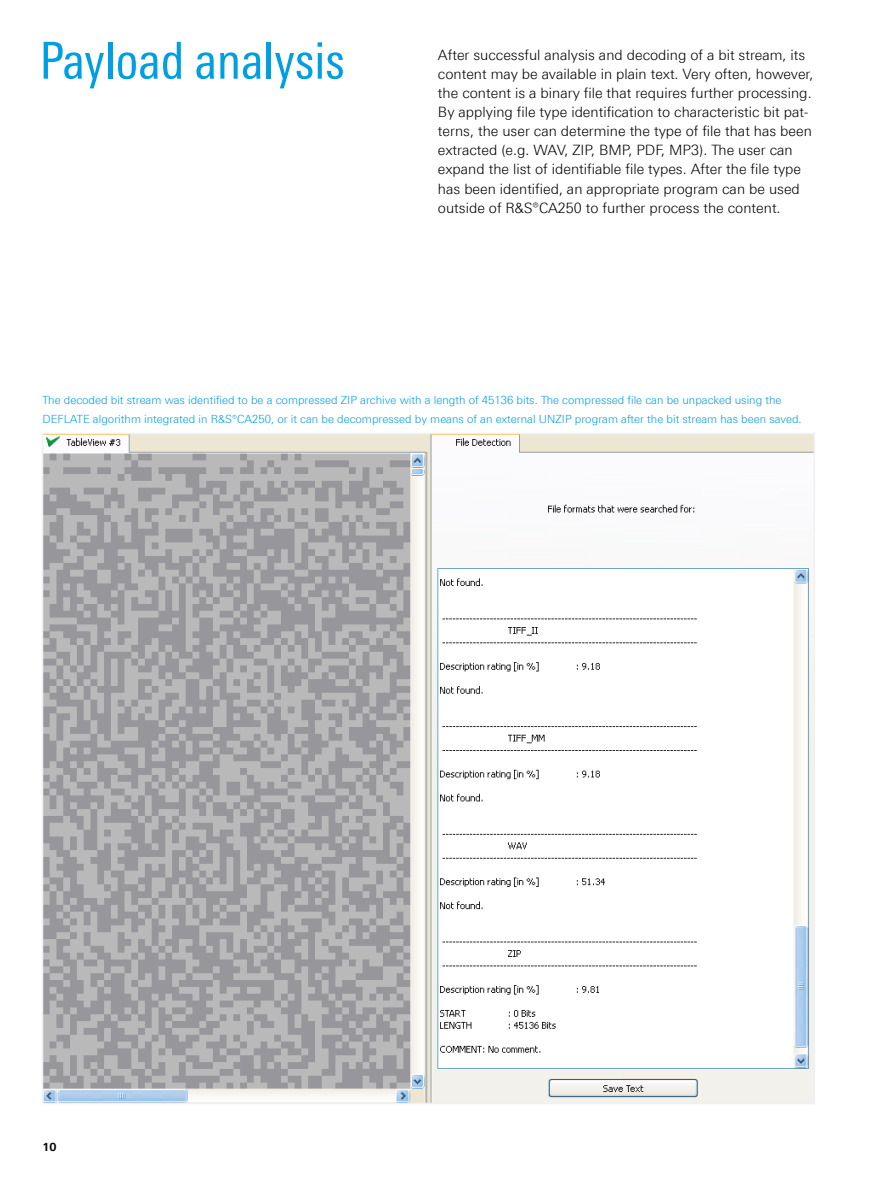
<style>
.page{position:relative;width:893px;height:1191px;background:#fff}
.page>*{position:absolute;margin:0;border:0;box-sizing:border-box;transform-origin:0 0}
.t1{font:51px "Linotype Univers 420 Cn";color:#009ee3}
.t2{font:300 14.25px/19.2px "Linotype Univers 330";color:#000}
.t3{font:300 11.25px/19.2px "Linotype Univers 330";color:#009ee3}
.t4{font:700 11.25px "Linotype Univers 630";color:#000}
</style>
<div class="page">
<img style="left:45px;top:436px;width:767px;height:665px">
<h1 class="t1" style="left:40px;top:31px;width:307px">Payload analysis</h1>
<p class="t2" style="left:438px;top:45px;width:377px">After successful analysis and decoding of a bit stream, its content may be available in plain text. Very often, however, the content is a binary file that requires further processing.<br>By applying file type identification to characteristic bit pat&shy;terns, the user can determine the type of file that has been extracted (e.g. WAV, ZIP, BMP, PDF, MP3). The user can expand the list of identifiable file types. After the file type has been identified, an appropriate program can be used outside of R&amp;S®CA250 to further process the content.</p>
<p class="t3" style="left:43px;top:390px;width:761px">The decoded bit stream was identified to be a compressed ZIP archive with a length of 45136 bits. The compressed file can be unpacked using the<br>DEFLATE algorithm integrated in R&amp;S®CA250, or it can be decompressed by means of an external UNZIP program after the bit stream has been saved.</p>
<p class="t4" style="left:43px;top:1139px;width:16px">10</p>
</div>
